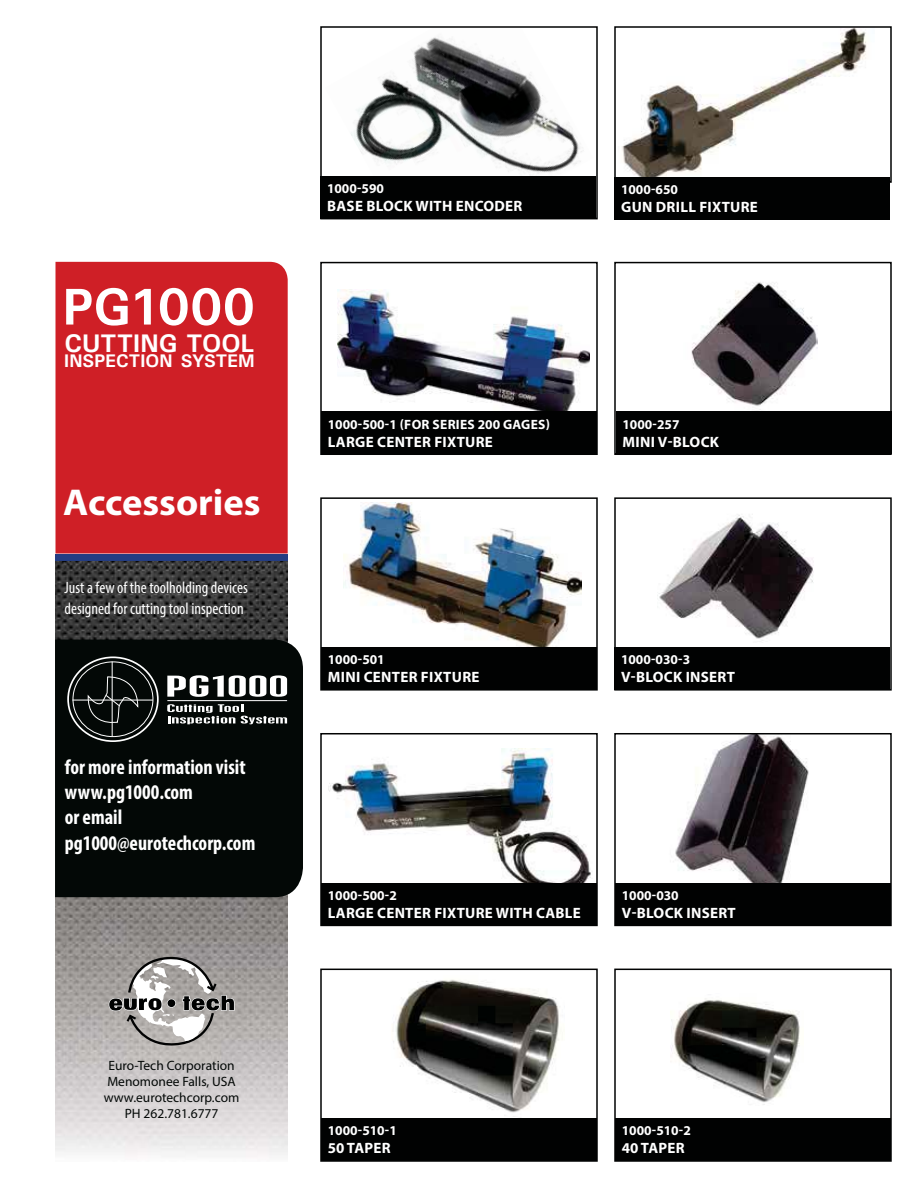
<style>
.page{position:relative;width:918px;height:1188px;background:#fff}
.page>*{position:absolute;margin:0;border:0;box-sizing:border-box;transform-origin:0 0}
.t1{font:700 37.5px "Myriad Pro";color:#fff}
.t2{font:700 25.5px "Utah";color:#fff}
.t3{font:700 condensed 21px/25.2px "Myriad Pro";color:#fff;scale:.96 1}
.t4{font:700 18.3px "Utah";letter-spacing:.005em;color:#fff}
.t5{font:condensed 16.5px/21px "Myriad Pro";color:#fff}
.t6{font:700 15px "Myriad Pro";letter-spacing:.02em;color:#fff}
.t7{font:700 13.5px "Myriad Pro";color:#fff}
.t8{font:13.5px/16.2px "Myriad Pro";color:#030806;text-align:center}
.t9{font:700 13.5px "Myriad Pro";letter-spacing:.02em;color:#fff}
</style>
<div class="page">
<img style="left:351px;top:37px;width:233px;height:139px">
<img style="left:338px;top:290px;width:252px;height:122px">
<div style="left:320px;top:262px;width:278px;height:193px;border:2px solid #010202"></div>
<img style="left:343px;top:502px;width:238px;height:145px">
<div style="left:320px;top:497px;width:278px;height:194px;border:2px solid #010202"></div>
<img style="left:328px;top:749px;width:263px;height:134px">
<div style="left:320px;top:733px;width:278px;height:193px;border:2px solid #010202"></div>
<img style="left:392px;top:979px;width:168px;height:138px">
<img style="left:622px;top:29px;width:245px;height:148px">
<img style="left:691px;top:282px;width:127px;height:128px">
<div style="left:614px;top:262px;width:278px;height:193px;border:2px solid #010202"></div>
<img style="left:659px;top:514px;width:155px;height:128px">
<div style="left:614px;top:497px;width:278px;height:194px;border:2px solid #010202"></div>
<img style="left:675px;top:736px;width:134px;height:147px">
<div style="left:614px;top:733px;width:278px;height:193px;border:2px solid #010202"></div>
<img style="left:670px;top:998px;width:130px;height:107px">
<div style="left:320px;top:176px;width:276px;height:43px;background:#010202"></div>
<div style="left:614px;top:177px;width:276px;height:42px;background:#010202"></div>
<div style="left:616px;top:412px;width:276px;height:42px;background:#010202"></div>
<div style="left:321px;top:412px;width:276px;height:42px;background:#010202"></div>
<div style="left:321px;top:647px;width:276px;height:42px;background:#010202"></div>
<div style="left:321px;top:883px;width:276px;height:42px;background:#010202"></div>
<div style="left:321px;top:1118px;width:276px;height:43px;background:#010202"></div>
<div style="left:614px;top:647px;width:276px;height:42px;background:#010202"></div>
<div style="left:615px;top:883px;width:276px;height:42px;background:#010202"></div>
<div style="left:615px;top:1118px;width:276px;height:43px;background:#010202"></div>
<img style="left:56px;top:561px;width:232px;height:596px">
<div style="left:55px;top:640px;width:248px;height:257px;background:#030806"></div>
<div style="left:56px;top:262px;width:232px;height:292px;background:#cf1f26"></div>
<svg style="left:167px;top:675px;width:120px;height:22px"></svg>
<hr style="left:167px;top:700px;width:120px;height:1px;background:#fff">
<svg style="left:167px;top:704px;width:120px;height:20px"></svg>
<div style="left:73px;top:661px;width:80px;height:76px;border:1px solid #fff;border-radius:50%"></div>
<div style="left:67px;top:656px;width:92px;height:86px;border:2px solid #fff;border-radius:50%"></div>
<hr style="left:112px;top:662px;width:1px;height:75px;background:#fff">
<hr style="left:72px;top:700px;width:81px;height:1px;background:#fff">
<svg style="left:87px;top:675px;width:52px;height:52px;background:#1d2220"></svg>
<div style="left:55px;top:554px;width:233px;height:7px;background:#243d82"></div>
<svg style="left:66px;top:288px;width:187px;height:38px"></svg>
<svg style="left:108px;top:953px;width:127px;height:96px;background:#a5a2a0"></svg>
<h2 class="t2" style="left:64px;top:325px;width:192px">CUTTING TOOL</h2>
<p class="t4" style="left:64px;top:348px;width:192px">INSPECTION SYSTEM</p>
<h1 class="t1" style="left:63px;top:480px;width:199px">Accessories</h1>
<p class="t5" style="left:64px;top:578px;width:185px">Just a few of the toolholding devices designed for cutting tool inspection</p>
<h3 class="t3" style="left:65px;top:754px;width:200px">for more information visit www.pg1000.com<br>or email pg1000@eurotechcorp.com</h3>
<p class="t8" style="left:104px;top:1058px;width:137px">Euro-Tech Corporation<br>Menomonee Falls, USA www.eurotechcorp.com<br>PH 262.781.6777</p>
<p class="t7" style="left:327px;top:180px;width:59px">1000-590</p>
<p class="t6" style="left:327px;top:197px;width:197px">BASE BLOCK WITH ENCODER</p>
<p class="t7" style="left:621px;top:181px;width:59px">1000-650</p>
<p class="t6" style="left:621px;top:198px;width:138px">GUN DRILL FIXTURE</p>
<p class="t9" style="left:328px;top:416px;width:224px">1000-500-1 (FOR SERIES 200 GAGES)</p>
<p class="t6" style="left:328px;top:433px;width:167px">LARGE CENTER FIXTURE</p>
<p class="t7" style="left:622px;top:416px;width:59px">1000-257</p>
<p class="t6" style="left:623px;top:433px;width:98px">MINI V-BLOCK</p>
<p class="t7" style="left:328px;top:651px;width:59px">1000-501</p>
<p class="t6" style="left:328px;top:668px;width:153px">MINI CENTER FIXTURE</p>
<p class="t7" style="left:621px;top:651px;width:71px">1000-030-3</p>
<p class="t6" style="left:621px;top:668px;width:115px">V-BLOCK INSERT</p>
<p class="t7" style="left:328px;top:887px;width:71px">1000-500-2</p>
<p class="t6" style="left:328px;top:904px;width:255px">LARGE CENTER FIXTURE WITH CABLE</p>
<p class="t7" style="left:622px;top:887px;width:59px">1000-030</p>
<p class="t6" style="left:622px;top:904px;width:115px">V-BLOCK INSERT</p>
<p class="t7" style="left:328px;top:1123px;width:71px">1000-510-1</p>
<p class="t6" style="left:328px;top:1139px;width:65px">50 TAPER</p>
<p class="t7" style="left:622px;top:1123px;width:71px">1000-510-2</p>
<p class="t6" style="left:622px;top:1139px;width:65px">40 TAPER</p>
</div>
